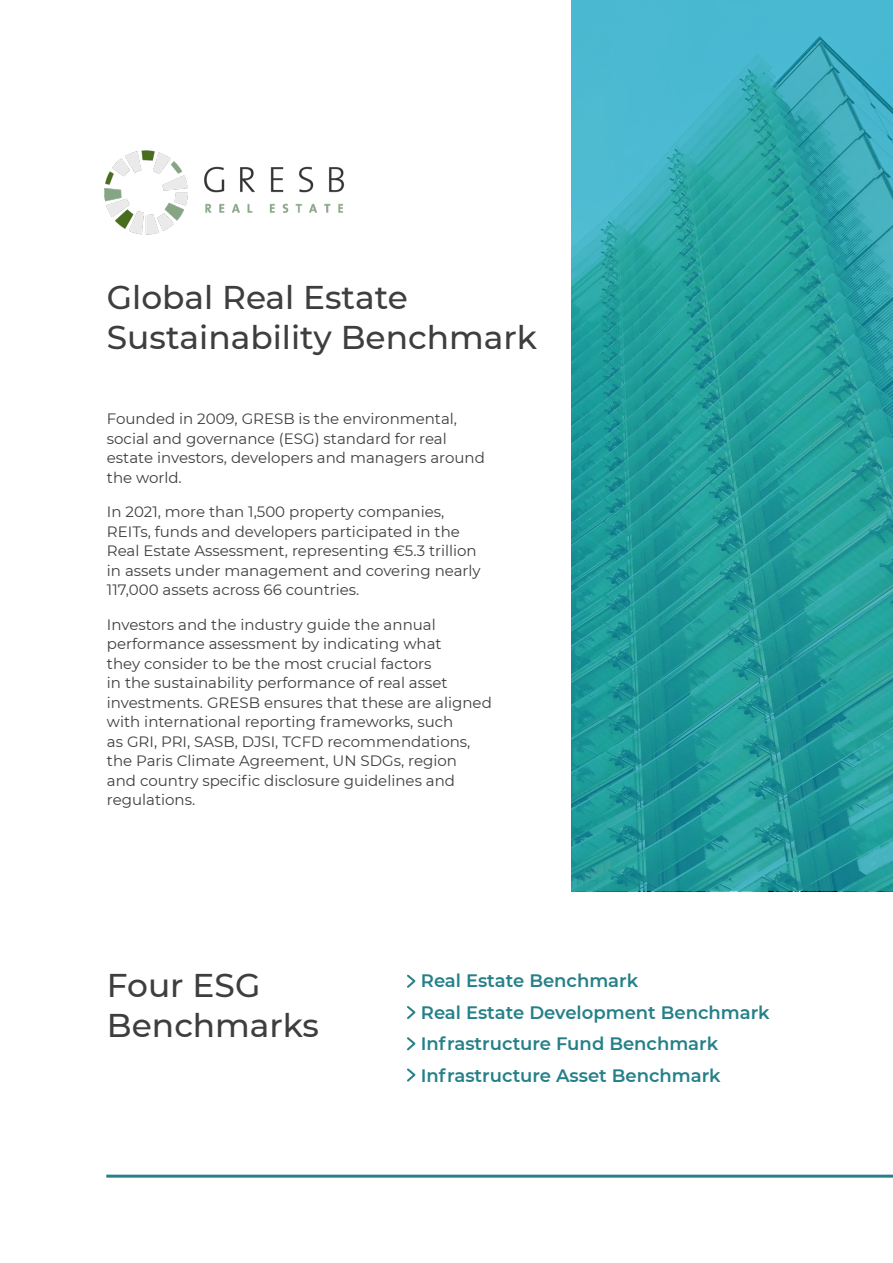
<style>
.page{position:relative;width:893px;height:1263px;background:#fff}
.page>*{position:absolute;margin:0;border:0;box-sizing:border-box;transform-origin:0 0}
.t1{font:500 32.85px/39.5px "Montserrat";color:#3e3e3f}
.t2{font:600 18px "Montserrat";color:#258089}
.t3{font:15px/19.5px "Montserrat";color:#3e3e3f}
</style>
<div class="page">
<hr style="left:106px;top:1175px;width:787px;height:3px;background:#258089">
<svg style="left:571px;top:0;width:322px;height:891px"></svg>
<svg style="left:407px;top:974px;width:9px;height:14px"></svg>
<svg style="left:407px;top:1006px;width:9px;height:13px"></svg>
<svg style="left:407px;top:1037px;width:9px;height:14px"></svg>
<svg style="left:407px;top:1068px;width:9px;height:14px"></svg>
<img style="left:104px;top:150px;width:241px;height:85px">
<p class="t1" style="left:107px;top:277px;width:431px">Global Real Estate<br>Sustainability Benchmark</p>
<p class="t3" style="left:107px;top:409px;width:380px">Founded in 2009, GRESB is the environmental, social and governance (ESG) standard for real estate investors, developers and managers around the world.</p>
<p class="t3" style="left:107px;top:502px;width:375px">In 2021, more than 1,500 property companies, REITs, funds and developers participated in the Real Estate Assessment, representing €5.3 trillion in assets under management and covering nearly 117,000 assets across 66 countries.</p>
<p class="t3" style="left:107px;top:614px;width:386px">Investors and the industry guide the annual performance assessment by indicating what<br>they consider to be the most crucial factors<br>in the sustainability performance of real asset investments. GRESB ensures that these are aligned with international reporting frameworks, such<br>as GRI, PRI, SASB, DJSI, TCFD recommendations, the Paris Climate Agreement, UN SDGs, region<br>and country specific disclosure guidelines and regulations.</p>
<p class="t1" style="left:107px;top:965px;width:214px">Four ESG<br>Benchmarks</p>
<p class="t2" style="left:421px;top:968px;width:219px">Real Estate Benchmark</p>
<p class="t2" style="left:421px;top:1000px;width:350px">Real Estate Development Benchmark</p>
<p class="t2" style="left:421px;top:1031px;width:299px">Infrastructure Fund Benchmark</p>
<p class="t2" style="left:421px;top:1063px;width:301px">Infrastructure Asset Benchmark</p>
</div>
